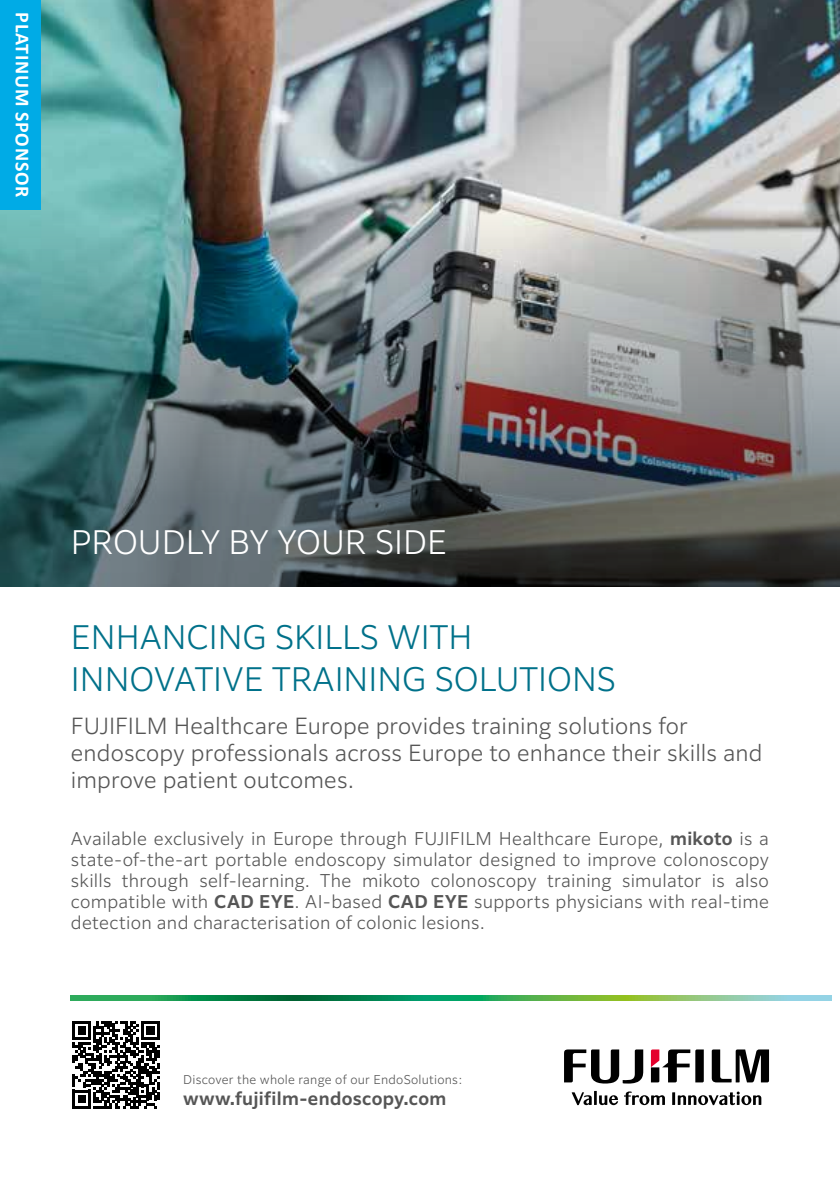
<style>
.page{position:relative;width:840px;height:1191px;background:#fff}
.page>*{position:absolute;margin:0;border:0;box-sizing:border-box;transform-origin:0 0}
.t1{font:300 32px/42px "Clarimo UDPE";color:#00718a}
.t2{font:300 32px "Clarimo UDPE";color:#fff}
.t3{font:300 22px/26.8px "Clarimo UDPE";letter-spacing:.005em;color:#565656}
.t4{font:700 20px "Calibri";letter-spacing:.04em;color:#fff}
.t5{font:300 17.4px/20.8px "Clarimo UDPE";letter-spacing:.02em;color:#565656;text-align:justify}
.t6{font:600 17.4px "Clarimo UDPE";letter-spacing:.02em;color:#565656}
.t7{font:300 12px "Clarimo UDPE";letter-spacing:.02em;color:#565656}
.s1{font-weight:600}
</style>
<div class="page">
<img style="left:41px;top:0;width:798px;height:193px">
<img style="left:0;top:193px;width:839px;height:394px">
<svg style="left:71px;top:995px;width:760px;height:5px;background:#40a662"></svg>
<svg style="left:711px;top:1049px;width:57px;height:33px"></svg>
<svg style="left:564px;top:1049px;width:79px;height:34px"></svg>
<svg style="left:650px;top:1049px;width:53px;height:33px"></svg>
<svg style="left:571px;top:1091px;width:46px;height:14px"></svg>
<svg style="left:624px;top:1091px;width:40px;height:14px"></svg>
<svg style="left:672px;top:1091px;width:89px;height:14px"></svg>
<svg style="left:72px;top:1021px;width:88px;height:87px"></svg>
<div style="left:0;top:0;width:41px;height:210px;background:#00abe6"></div>
<p class="t4" style="left:37px;top:12px;width:187px;rotate:90deg">PLATINUM SPONSOR</p>
<h1 class="t2" style="left:71px;top:517px;width:377px">PROUDLY BY YOUR SIDE</h1>
<h1 class="t1" style="left:71px;top:614px;width:546px">ENHANCING SKILLS WITH<br>INNOVATIVE TRAINING SOLUTIONS</h1>
<p class="t3" style="left:71px;top:711px;width:692px">FUJIFILM Healthcare Europe provides training solutions for endoscopy professionals across Europe to enhance their skills and improve patient outcomes.</p>
<p class="t5" style="left:71px;top:827px;width:699px">Available exclusively in Europe through FUJIFILM Healthcare Europe, <span class="s1">mikoto</span> is a state-of-the-art portable endoscopy simulator designed to improve colonoscopy skills through self-learning. The mikoto colonoscopy training simulator is also compatible with <span class="s1">CAD EYE</span>. AI-based <span class="s1">CAD EYE</span> supports physicians with real-time detection and characterisation of colonic lesions.</p>
<p class="t7" style="left:183px;top:1070px;width:281px">Discover the whole range of our EndoSolutions:</p>
<p class="t6" style="left:183px;top:1084px;width:264px">www.fujifilm-endoscopy.com</p>
</div>
